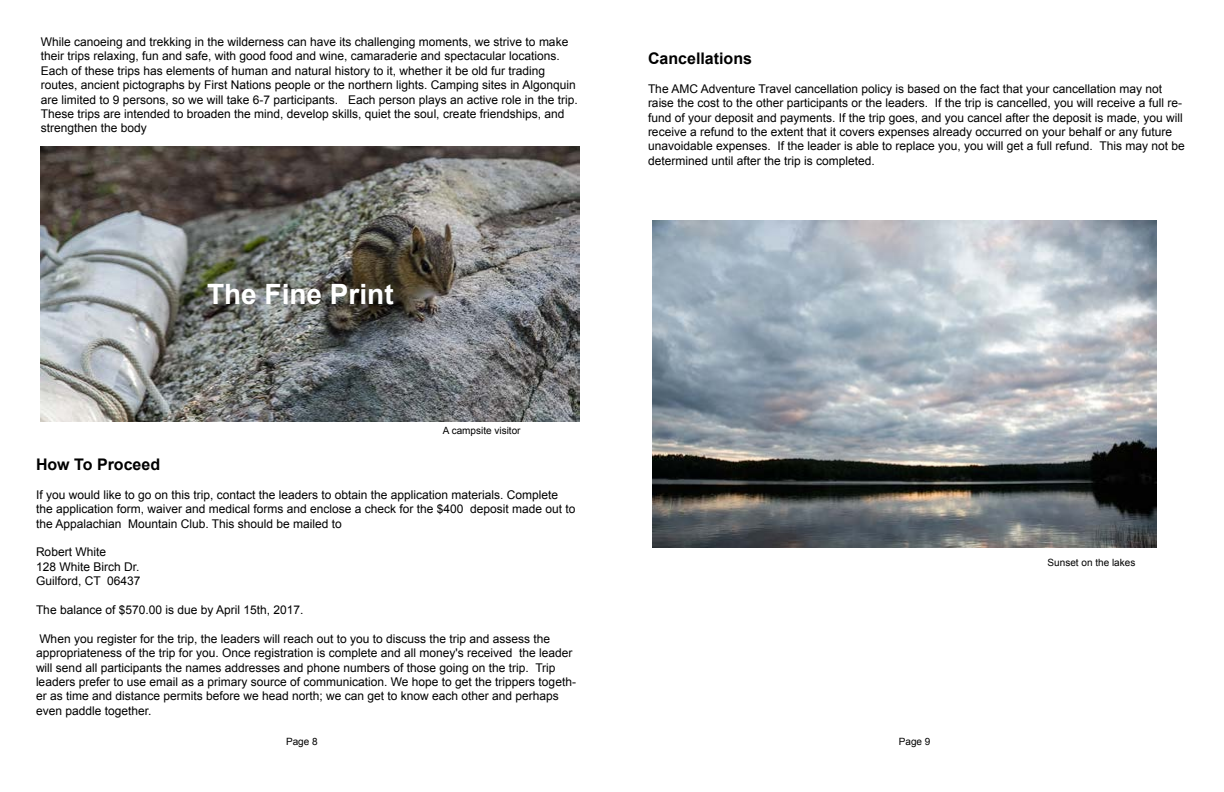
<style>
.page{position:relative;width:1224px;height:792px;background:#fff}
.page>*{position:absolute;margin:0;border:0;box-sizing:border-box;transform-origin:0 0}
.t1{font:700 28px "Arial";color:#fff}
.t2{font:700 16px "Arial";color:#000}
.t3{font:12px/14.4px "Arial";color:#000}
.t4{font:10px "Arial";color:#000}
</style>
<div class="page">
<img style="left:41px;top:146px;width:538px;height:275px">
<img style="left:653px;top:221px;width:504px;height:326px">
<p class="t3" style="left:41px;top:35px;width:538px">While canoeing and trekking in the wilderness can have its challenging moments, we strive to make their trips relaxing, fun and safe, with good food and wine, camaraderie and spectacular locations.<br>Each of these trips has elements of human and natural history to it, whether it be old fur trading routes, ancient pictographs by First Nations people or the northern lights. Camping sites in Algonquin are limited to 9 persons, so we will take 6-7 participants. Each person plays an active role in the trip.<br>These trips are intended to broaden the mind, develop skills, quiet the soul, create friendships, and strengthen the body</p>
<h1 class="t1" style="left:207px;top:276px;width:188px">The Fine Print</h1>
<p class="t4" style="left:443px;top:424px;width:79px">A campsite visitor</p>
<h2 class="t2" style="left:36px;top:454px;width:126px">How To Proceed</h2>
<p class="t3" style="left:36px;top:488px;width:541px">If you would like to go on this trip, contact the leaders to obtain the application materials. Complete the application form, waiver and medical forms and enclose a check for the $400 deposit made out to the Appalachian Mountain Club. This should be mailed to</p>
<p class="t3" style="left:36px;top:545px;width:106px">Robert White<br>128 White Birch Dr.<br>Guilford, CT 06437</p>
<p class="t3" style="left:36px;top:603px;width:269px">The balance of $570.00 is due by April 15th, 2017.</p>
<p class="t3" style="left:36px;top:632px;width:542px">When you register for the trip, the leaders will reach out to you to discuss the trip and assess the appropriateness of the trip for you. Once registration is complete and all money's received the leader will send all participants the names addresses and phone numbers of those going on the trip. Trip leaders prefer to use email as a primary source of communication. We hope to get the trippers togeth&shy;er as time and distance permits before we head north; we can get to know each other and perhaps even paddle together.</p>
<h2 class="t2" style="left:648px;top:48px;width:106px">Cancellations</h2>
<p class="t3" style="left:648px;top:81px;width:538px">The AMC Adventure Travel cancellation policy is based on the fact that your cancellation may not raise the cost to the other participants or the leaders. If the trip is cancelled, you will receive a full re&shy;fund of your deposit and payments. If the trip goes, and you cancel after the deposit is made, you will receive a refund to the extent that it covers expenses already occurred on your behalf or any future unavoidable expenses. If the leader is able to replace you, you will get a full refund. This may not be determined until after the trip is completed.</p>
<p class="t4" style="left:1048px;top:556px;width:89px">Sunset on the lakes</p>
<p class="t4" style="left:286px;top:735px;width:33px">Page 8</p>
<p class="t4" style="left:899px;top:735px;width:33px">Page 9</p>
</div>
